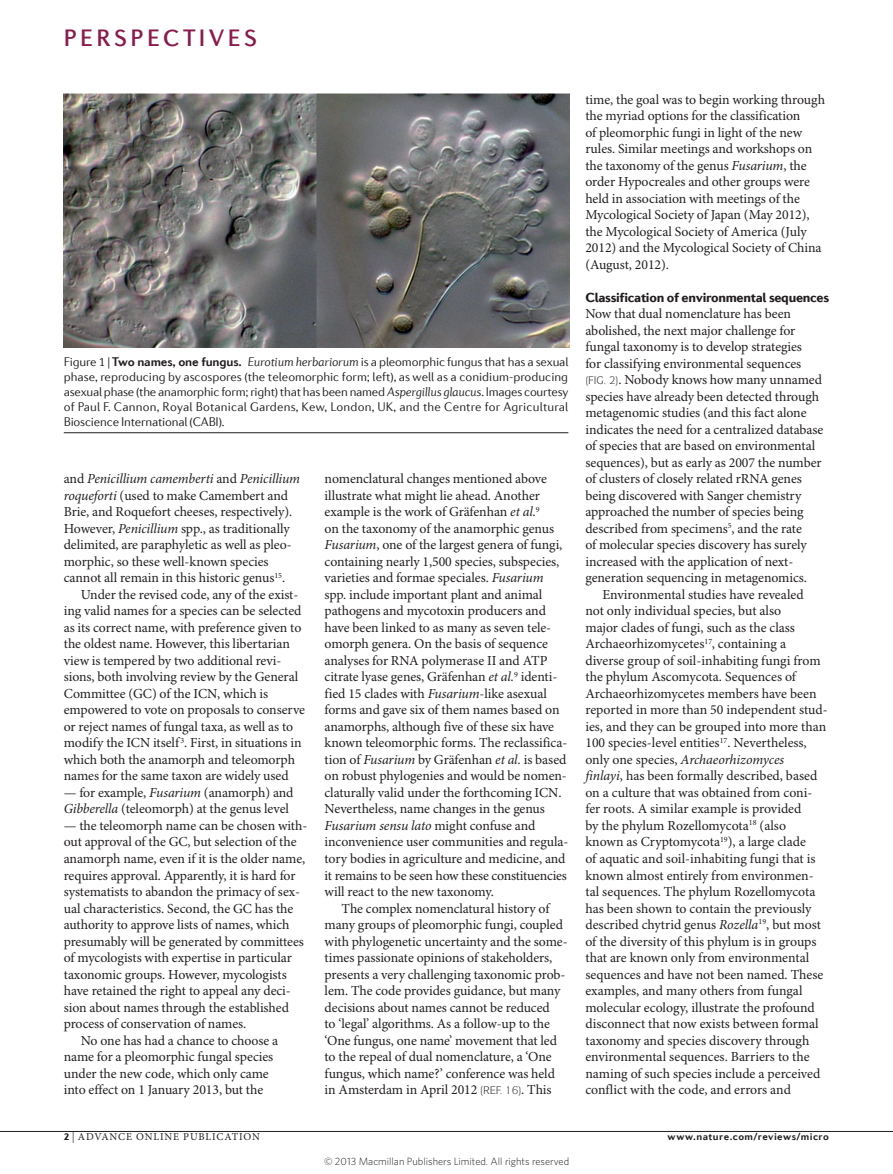
<style>
.page{position:relative;width:893px;height:1174px;background:#fff}
.page>*{position:absolute;margin:0;border:0;box-sizing:border-box;transform-origin:0 0}
.sectionheader{font:500 24px "Diverda Sans Com";letter-spacing:.14em;color:#891c4d}
.bodyindent{font:13.8px/16.5px "Minion Pro";letter-spacing:-.005em;color:#231f20}
.bodyfirst{font:13.8px "Minion Pro";letter-spacing:-.005em;color:#231f20}
.crosshead{font:900 13.5px "Diverda Sans Com";letter-spacing:-.02em;color:#231f20}
.figurecaption{font:300 12.75px/15px "Diverda Sans Com";letter-spacing:-.015em;color:#231f20;text-align:justify}
.t1{font:700 11.7px "Diverda Sans Com";color:#231f20}
.t2{font:300 10.5px "Whitney";color:#231f20}
.t3{font:700 10.5px "Diverda Sans Com";letter-spacing:.04em;color:#231f20}
.t4{font:10.5px "Minion Pro";letter-spacing:.085em;color:#231f20}
.s1{font-weight:700}
.s2{font-style:italic}
.s3{font-weight:300}
.s4{color:#891c4d}
.s5{font-family:"Diverda Sans Com";font-weight:900}
.s6{font-size:12px}
</style>
<div class="page">
<img style="left:64px;top:94px;width:506px;height:253px">
<hr style="left:0;top:1131px;width:893px;height:1px;background:#231f20">
<hr style="left:64px;top:432px;width:504px;height:1px;background:#231f20">
<p class="sectionheader" style="left:64px;top:24px;width:195px">PERSPECTIVES</p>
<p class="figurecaption" style="left:64px;top:354px;width:506px">Figure 1 | <span class="s1">Two names, one fungus.</span> <span class="s2">Eurotium herbariorum</span> is a pleomorphic fungus that has a sexual phase, reproducing by ascospores (the teleomorphic form; left), as well as a conidium-producing asexual phase (the anamorphic form; right) that has been named <span class="s2">Aspergillus glaucus</span>. Images courtesy of Paul F. Cannon, Royal Botanical Gardens, Kew, London, UK, and the Centre for Agricultural Bioscience International (CABI).</p>
<p class="t1" style="left:412px;top:363px;width:158px">Nature Reviews <span class="s3">|</span> <span class="s4">Microbiology</span></p>
<p class="bodyindent" style="left:64px;top:471px;width:238px">and <span class="s2">Penicillium camemberti</span> and <span class="s2">Penicillium roqueforti</span> (used to make Camembert and Brie, and Roquefort cheeses, respectively).<br>However, <span class="s2">Penicillium</span> spp., as traditionally delimited, are paraphyletic as well as pleo‑ morphic, so these well-known species cannot all remain in this historic genus<sup>15</sup>.</p>
<p class="bodyindent" style="left:64px;top:587px;width:243px;text-indent:17px">Under the revised code, any of the exist‑ ing valid names for a species can be selected as its correct name, with preference given to the oldest name. However, this libertarian view is tempered by two additional revi‑ sions, both involving review by the General Committee (GC) of the ICN, which is empowered to vote on proposals to conserve or reject names of fungal taxa, as well as to modify the ICN itself <sup>3</sup>. First, in situations in which both the anamorph and teleomorph names for the same taxon are widely used</p>
<p class="bodyindent" style="left:64px;top:785px;width:231px">— for example, <span class="s2">Fusarium</span> (anamorph) and<br><span class="s2">Gibberella</span> (teleomorph) at the genus level</p>
<p class="bodyindent" style="left:64px;top:818px;width:245px">— the teleomorph name can be chosen with‑ out approval of the GC, but selection of the anamorph name, even if it is the older name, requires approval. Apparently, it is hard for systematists to abandon the primacy of sex‑ ual characteristics. Second, the GC has the authority to approve lists of names, which presumably will be generated by committees of mycologists with expertise in particular taxonomic groups. However, mycologists have retained the right to appeal any deci‑ sion about names through the established process of conservation of names.</p>
<p class="bodyindent" style="left:64px;top:1032px;width:216px;text-indent:17px">No one has had a chance to choose a name for a pleomorphic fungal species under the new code, which only came into effect on 1 January 2013, but the</p>
<p class="bodyindent" style="left:325px;top:471px;width:245px">nomenclatural changes mentioned above illustrate what might lie ahead. Another example is the work of Gräfenhan <span class="s2">et al.</span><sup>9<br></sup>on the taxonomy of the anamorphic genus <span class="s2">Fusarium</span>, one of the largest genera of fungi, containing nearly 1,500 species, subspecies, varieties and formae speciales. <span class="s2">Fusarium </span>spp. include important plant and animal pathogens and mycotoxin producers and have been linked to as many as seven tele‑ omorph genera. On the basis of sequence analyses for RNA polymerase II and ATP citrate lyase genes, Gräfenhan <span class="s2">et al.</span><sup>9</sup> identi‑ fied 15 clades with <span class="s2">Fusarium</span>-like asexual forms and gave six of them names based on anamorphs, although five of these six have known teleomorphic forms. The reclassifica‑ tion of <span class="s2">Fusarium</span> by Gräfenhan <span class="s2">et al.</span> is based on robust phylogenies and would be nomen‑ claturally valid under the forthcoming ICN.<br>Nevertheless, name changes in the genus <span class="s2">Fusarium sensu lato</span> might confuse and inconvenience user communities and regula‑ tory bodies in agriculture and medicine, and it remains to be seen how these constituencies will react to the new taxonomy.</p>
<p class="bodyindent" style="left:325px;top:900px;width:244px;text-indent:17px">The complex nomenclatural history of many groups of pleomorphic fungi, coupled with phylogenetic uncertainty and the some‑ times passionate opinions of stakeholders, presents a very challenging taxonomic prob‑ lem. The code provides guidance, but many decisions about names cannot be reduced<br>to ‘legal’ algorithms. As a follow‑up to the ‘One fungus, one name’ movement that led to the repeal of dual nomenclature, a ‘One fungus, which name?’ conference was held in Amsterdam in April 2012</p>
<p class="bodyindent" style="left:521px;top:1082px;width:32px">. This</p>
<p class="bodyindent" style="left:585px;top:92px;width:241px">time, the goal was to begin working through the myriad options for the classification<br>of pleomorphic fungi in light of the new rules. Similar meetings and workshops on the taxonomy of the genus <span class="s2">Fusarium</span>, the order Hypocreales and other groups were held in association with meetings of the Mycological Society of Japan (May 2012), the Mycological Society of America (July 2012) and the Mycological Society of China (August, 2012).</p>
<p class="crosshead" style="left:585px;top:289px;width:245px">Classification of environmental sequences</p>
<p class="bodyfirst" style="left:585px;top:306px;width:207px">Now that dual nomenclature has been</p>
<p class="bodyfirst" style="left:585px;top:322px;width:211px">abolished, the next major challenge for</p>
<p class="bodyfirst" style="left:585px;top:339px;width:218px">fungal taxonomy is to develop strategies</p>
<p class="bodyfirst" style="left:585px;top:355px;width:217px">for classifying environmental sequences</p>
<p class="bodyfirst" style="left:618px;top:372px;width:205px">. Nobody knows how many unnamed</p>
<p class="bodyfirst" style="left:585px;top:388px;width:235px">species have already been detected through</p>
<p class="bodyfirst" style="left:585px;top:405px;width:223px">metagenomic studies (and this fact alone</p>
<p class="bodyfirst" style="left:585px;top:421px;width:240px">indicates the need for a centralized database</p>
<p class="bodyfirst" style="left:585px;top:438px;width:231px">of species that are based on environmental</p>
<p class="bodyfirst" style="left:585px;top:454px;width:238px">sequences), but as early as 2007 the number</p>
<p class="bodyfirst" style="left:585px;top:471px;width:218px">of clusters of closely related rRNA genes</p>
<p class="bodyfirst" style="left:585px;top:487px;width:217px">being discovered with Sanger chemistry</p>
<p class="bodyfirst" style="left:585px;top:504px;width:220px">approached the number of species being</p>
<p class="bodyfirst" style="left:585px;top:520px;width:218px">described from specimens<sup>5</sup>, and the rate</p>
<p class="bodyfirst" style="left:585px;top:537px;width:223px">of molecular species discovery has surely</p>
<p class="bodyfirst" style="left:585px;top:553px;width:208px">increased with the application of next-</p>
<p class="bodyfirst" style="left:585px;top:570px;width:223px">generation sequencing in metagenomics.</p>
<p class="bodyindent" style="left:585px;top:587px;width:244px;text-indent:17px">Environmental studies have revealed<br>not only individual species, but also<br>major clades of fungi, such as the class Archaeorhizomycetes<sup>17</sup>, containing a diverse group of soil-inhabiting fungi from the phylum Ascomycota. Sequences of Archaeorhizomycetes members have been reported in more than 50 independent stud‑ ies, and they can be grouped into more than 100 species-level entities<sup>17</sup>. Nevertheless, only one species, <span class="s2">Archaeorhizomyces<br>finlayi</span>, has been formally described, based on a culture that was obtained from coni‑ fer roots. A similar example is provided<br>by the phylum Rozellomycota<sup>18</sup> (also known as Cryptomycota<sup>19</sup>), a large clade<br>of aquatic and soil-inhabiting fungi that is known almost entirely from environmen‑ tal sequences. The phylum Rozellomycota has been shown to contain the previously described chytrid genus <span class="s2">Rozella</span><sup>19</sup>, but most of the diversity of this phylum is in groups that are known only from environmental sequences and have not been named. These examples, and many others from fungal molecular ecology, illustrate the profound disconnect that now exists between formal taxonomy and species discovery through environmental sequences. Barriers to the naming of such species include a perceived conflict with the code, and errors and</p>
<p class="t4" style="left:64px;top:1130px;width:198px"><span class="s5">2</span> <span class="s6">|</span> ADVANCE ONLINE PUBLICATION</p>
<p class="t3" style="left:667px;top:1130px;width:163px">www.nature.com/reviews/micro</p>
<p class="t2" style="left:324px;top:1154px;width:247px">© 2013 Macmillan Publishers Limited. All rights reserved</p>
</div>
